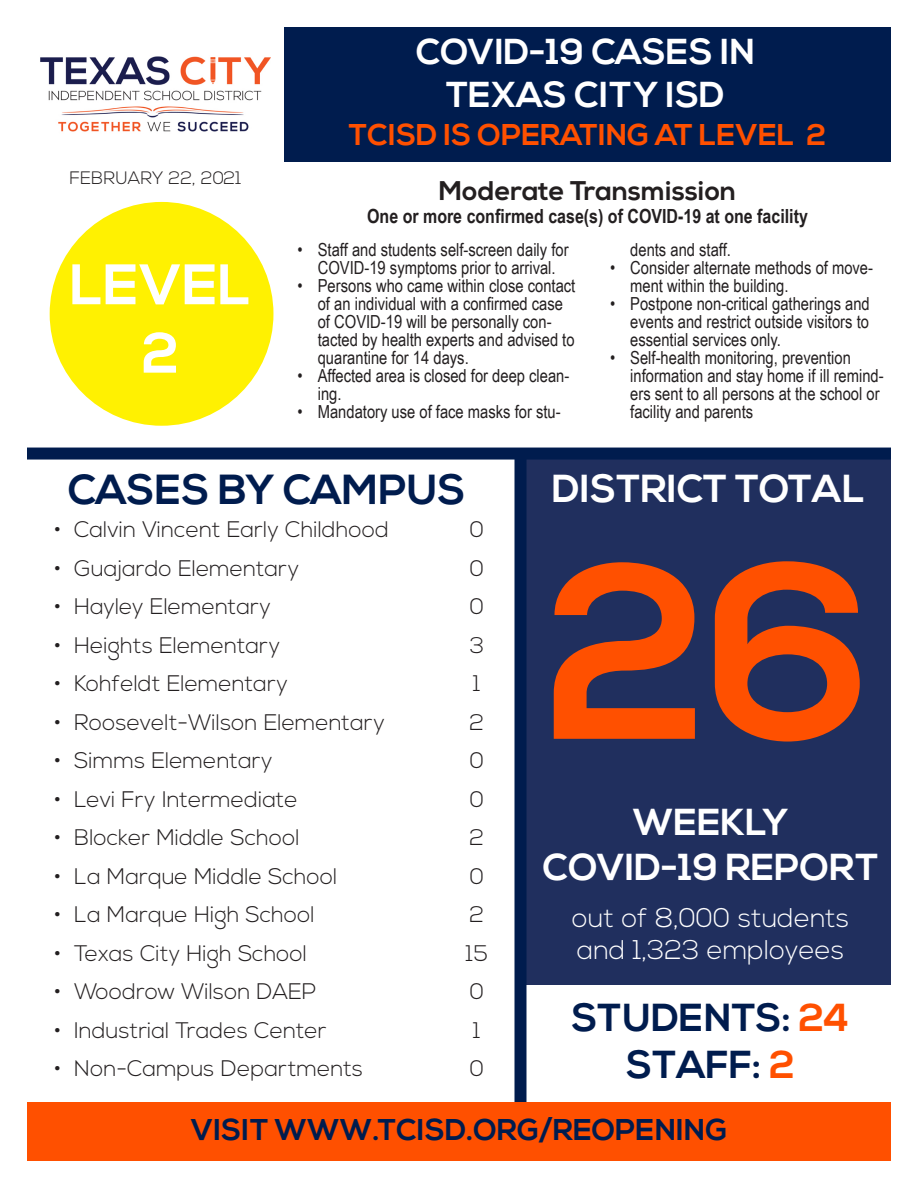
<style>
.page{position:relative;width:918px;height:1188px;background:#fff}
.page>*{position:absolute;margin:0;border:0;box-sizing:border-box;transform-origin:0 0}
.t1{font:700 249px "Nexa";color:#ff5000}
.t2{font:700 57px "Nexa";color:#fff}
.t3{font:700 42px "Nexa";color:#001c4e}
.t4{font:700 39px "Nexa";color:#001c4e}
.t5{font:700 39px "Nexa";color:#fff}
.t6{font:700 37.5px "Nexa";color:#fff}
.t7{font:700 36px "Nexa";color:#fff}
.t8{font:700 30px "Nexa";color:#001c4e}
.t9{font:700 30px "Nexa";color:#ff5000}
.t10{font:300 27px "Nexa";color:#fff}
.t11{font:700 27px "Nexa";color:#231f20}
.t12{font:300 22.5px "Nexa";color:#231f20}
.t13{font:700 19.5px "Arial Narrow";color:#231f20}
.t14{font:18px/18px "Arial Narrow";color:#231f20}
.t15{font:300 18px "Nexa";color:#231f20}
.s1{color:#ff5000}
</style>
<div class="page">
<div style="left:520px;top:454px;width:371px;height:531px;background:#202f5e"></div>
<div style="left:50px;top:202px;width:223px;height:224px;background:#fff101;border-radius:50%"></div>
<img style="left:40px;top:56px;width:231px;height:76px">
<div style="left:284px;top:27px;width:607px;height:135px;background:#001c4e"></div>
<div style="left:27px;top:448px;width:864px;height:12px;background:#001c4e"></div>
<div style="left:514px;top:454px;width:12px;height:707px;background:#001c4e"></div>
<div style="left:27px;top:1102px;width:864px;height:58px;background:#ff5000"></div>
<p class="t15" style="left:70px;top:168px;width:173px">FEBRUARY 22, 2021</p>
<p class="t2" style="left:70px;top:252px;width:183px">LEVEL</p>
<p class="t2" style="left:142px;top:320px;width:39px">2</p>
<p class="t7" style="left:416px;top:31px;width:341px">COVID-19 CASES IN</p>
<p class="t7" style="left:446px;top:74px;width:280px">TEXAS CITY ISD</p>
<p class="t9" style="left:349px;top:117px;width:479px">TCISD IS OPERATING AT LEVEL 2</p>
<p class="t11" style="left:439px;top:175px;width:299px">Moderate Transmission</p>
<p class="t13" style="left:367px;top:201px;width:442px">One or more confirmed case(s) of COVID-19 at one facility</p>
<p class="t14" style="left:298px;top:240px;width:273px;text-align:center">• Staff and students self-screen daily for<br>COVID-19 symptoms prior to arrival.</p>
<p class="t14" style="left:318px;top:276px;width:259px;text-indent:-20px">• Persons who came within close contact of an individual with a confirmed case of COVID-19 will be personally con&shy;tacted by health experts and advised to quarantine for 14 days.</p>
<p class="t14" style="left:318px;top:366px;width:253px;text-indent:-20px">• Affected area is closed for deep clean&shy;ing.</p>
<p class="t14" style="left:298px;top:402px;width:265px">• Mandatory use of face masks for stu-</p>
<p class="t14" style="left:630px;top:240px;width:102px">dents and staff.</p>
<p class="t14" style="left:630px;top:258px;width:244px;text-indent:-20px">• Consider alternate methods of move&shy;ment within the building.</p>
<p class="t14" style="left:630px;top:294px;width:241px;text-align:justify;text-indent:-20px">• Postpone non-critical gatherings and events and restrict outside visitors to essential services only.</p>
<p class="t14" style="left:630px;top:348px;width:255px;text-indent:-20px">• Self-health monitoring, prevention information and stay home if ill remind&shy;ers sent to all persons at the school or facility and parents</p>
<p class="t5" style="left:552px;top:466px;width:314px">DISTRICT TOTAL</p>
<p class="t3" style="left:68px;top:466px;width:399px">CASES BY CAMPUS</p>
<p class="t12" style="left:54px;top:517px;width:336px">• Calvin Vincent Early Childhood</p>
<p class="t12" style="left:470px;top:517px;width:16px">0</p>
<p class="t12" style="left:54px;top:555px;width:247px">• Guajardo Elementary</p>
<p class="t12" style="left:470px;top:555px;width:16px">0</p>
<p class="t12" style="left:54px;top:594px;width:219px">• Hayley Elementary</p>
<p class="t12" style="left:470px;top:594px;width:16px">0</p>
<p class="t12" style="left:54px;top:632px;width:228px">• Heights Elementary</p>
<p class="t12" style="left:470px;top:632px;width:16px">3</p>
<p class="t12" style="left:54px;top:671px;width:236px">• Kohfeldt Elementary</p>
<p class="t12" style="left:473px;top:671px;width:9px">1</p>
<p class="t12" style="left:54px;top:709px;width:333px">• Roosevelt-Wilson Elementary</p>
<p class="t12" style="left:470px;top:709px;width:16px">2</p>
<p class="t12" style="left:54px;top:748px;width:220px">• Simms Elementary</p>
<p class="t12" style="left:470px;top:748px;width:16px">0</p>
<p class="t12" style="left:54px;top:786px;width:245px">• Levi Fry Intermediate</p>
<p class="t12" style="left:470px;top:786px;width:16px">0</p>
<p class="t12" style="left:54px;top:825px;width:247px">• Blocker Middle School</p>
<p class="t12" style="left:470px;top:825px;width:16px">2</p>
<p class="t12" style="left:54px;top:863px;width:285px">• La Marque Middle School</p>
<p class="t12" style="left:470px;top:863px;width:16px">0</p>
<p class="t12" style="left:54px;top:902px;width:262px">• La Marque High School</p>
<p class="t12" style="left:470px;top:902px;width:16px">2</p>
<p class="t12" style="left:54px;top:940px;width:255px">• Texas City High School</p>
<p class="t12" style="left:466px;top:940px;width:24px">15</p>
<p class="t12" style="left:54px;top:979px;width:264px">• Woodrow Wilson DAEP</p>
<p class="t12" style="left:470px;top:979px;width:16px">0</p>
<p class="t12" style="left:54px;top:1017px;width:274px">• Industrial Trades Center</p>
<p class="t12" style="left:473px;top:1017px;width:9px">1</p>
<p class="t12" style="left:54px;top:1056px;width:311px">• Non-Campus Departments</p>
<p class="t12" style="left:470px;top:1056px;width:16px">0</p>
<p class="t8" style="left:191px;top:1112px;width:538px">VISIT WWW.TCISD.ORG/REOPENING</p>
<p class="t1" style="left:545px;top:509px;width:329px">26</p>
<p class="t6" style="left:633px;top:801px;width:157px">WEEKLY</p>
<p class="t6" style="left:543px;top:846px;width:338px">COVID-19 REPORT</p>
<p class="t10" style="left:572px;top:902px;width:279px">out of 8,000 students</p>
<p class="t10" style="left:577px;top:934px;width:269px">and 1,323 employees</p>
<p class="t4" style="left:572px;top:995px;width:279px">STUDENTS: <span class="s1">24</span></p>
<p class="t4" style="left:627px;top:1042px;width:169px">STAFF: <span class="s1">2</span></p>
</div>
